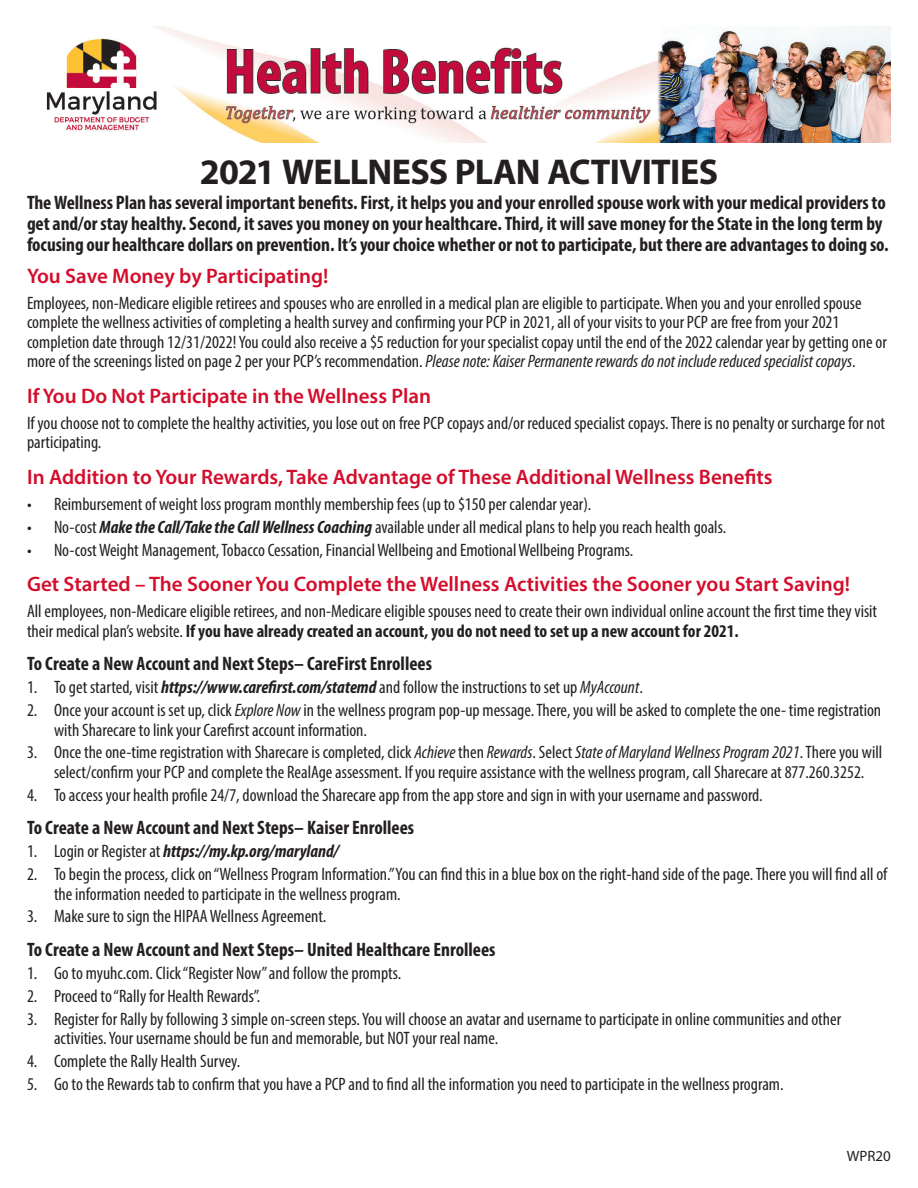
<style>
.page{position:relative;width:918px;height:1188px;background:#fff}
.page>*{position:absolute;margin:0;border:0;box-sizing:border-box;transform-origin:0 0}
.Heading_3{font:700 36px "Myriad Pro";letter-spacing:-.02em;color:#231f20}
.Heading_3-2{font:600 21px "Myriad Pro";color:#d30d2b}
.Body_Text{font:700 condensed 19.5px/21px "Myriad Pro";letter-spacing:-.005em;color:#231f20}
.Heading_4{font:700 condensed 19.5px "Myriad Pro";color:#231f20}
.Body_Text-2{font:condensed 18px/19.5px "Myriad Pro";color:#231f20}
.t1{font:italic 700 condensed 18px "Myriad Pro";color:#231f20}
.t2{font:15px "Myriad Pro";color:#231f20}
.s1{font-style:italic}
.s2{font-weight:700;font-style:italic}
.s3{font-weight:700}
.s4{font-weight:400;font-style:normal}
</style>
<div class="page">
<img style="left:46px;top:27px;width:845px;height:115px">
<p class="Heading_3" style="left:200px;top:148px;width:520px">2021 WELLNESS PLAN ACTIVITIES</p>
<p class="Body_Text" style="left:27px;top:192px;width:863px">The Wellness Plan has several important benefits. First, it helps you and your enrolled spouse work with your medical providers to get and/or stay healthy. Second, it saves you money on your healthcare. Third, it will save money for the State in the long term by focusing our healthcare dollars on prevention. It’s your choice whether or not to participate, but there are advantages to doing so.</p>
<p class="Heading_3-2" style="left:27px;top:262px;width:303px">You Save Money by Participating!</p>
<p class="Body_Text-2" style="left:27px;top:293px;width:861px">Employees, non-Medicare eligible retirees and spouses who are enrolled in a medical plan are eligible to participate. When you and your enrolled spouse complete the wellness activities of completing a health survey and confirming your PCP in 2021, all of your visits to your PCP are free from your 2021 completion date through 12/31/2022! You could also receive a $5 reduction for your specialist copay until the end of the 2022 calendar year by getting one or more of the screenings listed on page 2 per your PCP’s recommendation. <span class="s1">Please note: Kaiser Permanente rewards do not include reduced specialist copays</span>.</p>
<p class="Heading_3-2" style="left:27px;top:382px;width:406px">If You Do Not Participate in the Wellness Plan</p>
<p class="Body_Text-2" style="left:27px;top:413px;width:860px">If you choose not to complete the healthy activities, you lose out on free PCP copays and/or reduced specialist copays. There is no penalty or surcharge for not participating.</p>
<p class="Heading_3-2" style="left:27px;top:463px;width:747px">In Addition to Your Rewards, Take Advantage of These Additional Wellness Benefits</p>
<p class="Body_Text-2" style="left:27px;top:494px;width:566px">• Reimbursement of weight loss program monthly membership fees (up to $150 per calendar year).</p>
<p class="Body_Text-2" style="left:27px;top:517px;width:701px">• No-cost <span class="s2">Make the Call/Take the Call Wellness Coaching</span> available under all medical plans to help you reach health goals.</p>
<p class="Body_Text-2" style="left:27px;top:540px;width:608px">• No-cost Weight Management, Tobacco Cessation, Financial Wellbeing and Emotional Wellbeing Programs.</p>
<p class="Heading_3-2" style="left:27px;top:571px;width:825px">Get Started – The Sooner You Complete the Wellness Activities the Sooner you Start Saving!</p>
<p class="Body_Text-2" style="left:27px;top:601px;width:852px">All employees, non-Medicare eligible retirees, and non-Medicare eligible spouses need to create their own individual online account the first time they visit their medical plan’s website. <span class="s3">If you have already created an account, you do not need to set up a new account for 2021.</span></p>
<p class="Heading_4" style="left:27px;top:652px;width:407px">To Create a New Account and Next Steps– CareFirst Enrollees</p>
<p class="Body_Text-2" style="left:27px;top:677px;width:617px">1. To get started, visit <span class="s2">https://www.carefirst.com/statemd</span> and follow the instructions to set up <span class="s1">MyAccount</span>.</p>
<p class="Body_Text-2" style="left:54px;top:700px;width:829px;text-indent:-27px">2. Once your account is set up, click <span class="s1">Explore Now</span> in the wellness program pop-up message. There, you will be asked to complete the one- time registration with Sharecare to link your Carefirst account information.</p>
<p class="Body_Text-2" style="left:27px;top:742px;width:857px;text-align:center">3. Once the one-time registration with Sharecare is completed, click <span class="s1">Achieve</span> then <span class="s1">Rewards</span>. Select <span class="s1">State of Maryland Wellness Program 2021</span>. There you will select/confirm your PCP and complete the RealAge assessment. If you require assistance with the wellness program, call Sharecare at 877.260.3252.</p>
<p class="Body_Text-2" style="left:27px;top:785px;width:737px">4. To access your health profile 24/7, download the Sharecare app from the app store and sign in with your username and password.</p>
<p class="Heading_4" style="left:27px;top:816px;width:389px">To Create a New Account and Next Steps– Kaiser Enrollees</p>
<p class="t1" style="left:27px;top:840px;width:313px"><span class="s4">1. Login or Register at</span> https://my.kp.org/maryland/</p>
<p class="Body_Text-2" style="left:54px;top:864px;width:835px;text-indent:-27px">2. To begin the process, click on “Wellness Program Information.” You can find this in a blue box on the right-hand side of the page. There you will find all of the information needed to participate in the wellness program.</p>
<p class="Body_Text-2" style="left:27px;top:907px;width:301px">3. Make sure to sign the HIPAA Wellness Agreement.</p>
<p class="Heading_4" style="left:27px;top:937px;width:470px">To Create a New Account and Next Steps– United Healthcare Enrollees</p>
<p class="Body_Text-2" style="left:27px;top:963px;width:376px">1. Go to myuhc.com. Click “Register Now” and follow the prompts.</p>
<p class="Body_Text-2" style="left:27px;top:986px;width:235px">2. Proceed to “Rally for Health Rewards”.</p>
<p class="Body_Text-2" style="left:54px;top:1009px;width:789px;text-indent:-27px">3. Register for Rally by following 3 simple on-screen steps. You will choose an avatar and username to participate in online communities and other activities. Your username should be fun and memorable, but NOT your real name.</p>
<p class="Body_Text-2" style="left:27px;top:1051px;width:215px">4. Complete the Rally Health Survey.</p>
<p class="Body_Text-2" style="left:27px;top:1074px;width:758px">5. Go to the Rewards tab to confirm that you have a PCP and to find all the information you need to participate in the wellness program.</p>
<p class="t2" style="left:847px;top:1147px;width:46px">WPR20</p>
</div>
